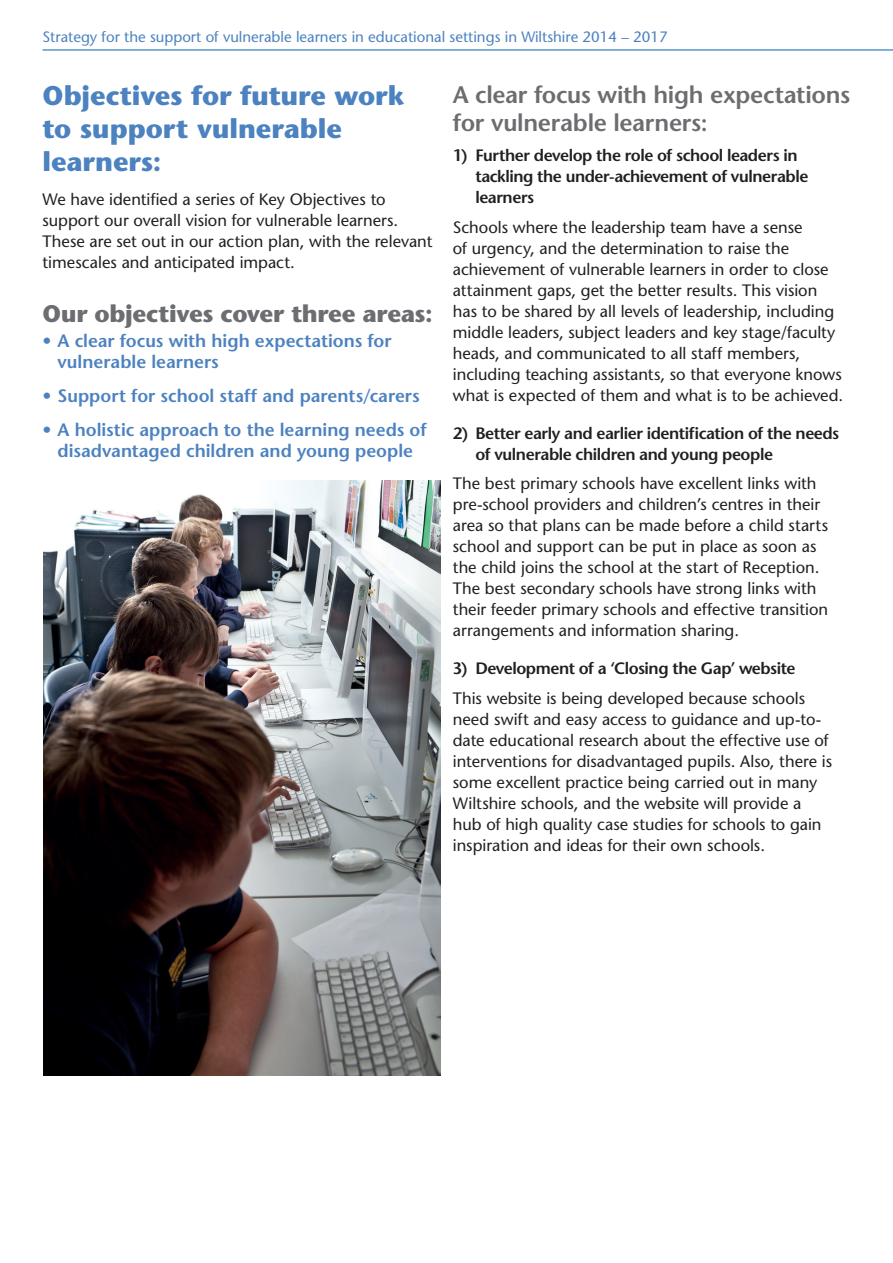
<style>
.page{position:relative;width:893px;height:1263px;background:#fff}
.page>*{position:absolute;margin:0;border:0;box-sizing:border-box;transform-origin:0 0}
.t1{font:700 27px/33px "Stone Sans Std";color:#4c82c0}
.t2{font:600 24px/28.8px "Stone Sans Std";letter-spacing:-.01em;color:#6c6d70}
.t3{font:700 24px "Stone Sans Std";letter-spacing:-.015em;color:#6c6d70}
.t4{font:600 18px/21px "Stone Sans Std";color:#4c82c0}
.t5{font:500 16.5px/21px "Stone Sans Std";color:#231f20}
.t6{font:600 16.5px/21px "Stone Sans Std";letter-spacing:-.025em;color:#231f20}
.t7{font:500 15px "Stone Sans Std";color:#4c82c0}
</style>
<div class="page">
<hr style="left:43px;top:50px;width:850px;height:1px;background:#0164ad">
<img style="left:43px;top:481px;width:397px;height:595px">
<p class="t7" style="left:43px;top:28px;width:627px">Strategy for the support of vulnerable learners in educational settings in Wiltshire 2014 – 2017</p>
<h1 class="t1" style="left:43px;top:79px;width:364px">Objectives for future work to support vulnerable learners:</h1>
<p class="t5" style="left:43px;top:188px;width:391px">We have identified a series of Key Objectives to support our overall vision for vulnerable learners.<br>These are set out in our action plan, with the relevant timescales and anticipated impact.</p>
<h2 class="t3" style="left:43px;top:299px;width:392px">Our objectives cover three areas:</h2>
<p class="t4" style="left:58px;top:330px;width:336px;text-indent:-15px">• A clear focus with high expectations for vulnerable learners</p>
<p class="t4" style="left:43px;top:385px;width:379px">• Support for school staff and parents/carers</p>
<p class="t4" style="left:43px;top:419px;width:386px;text-align:center">• A holistic approach to the learning needs of disadvantaged children and young people</p>
<h2 class="t2" style="left:453px;top:80px;width:399px">A clear focus with high expectations for vulnerable learners:</h2>
<p class="t6" style="left:475px;top:145px;width:335px;text-indent:-23px">1) Further develop the role of school leaders in tackling the under-achievement of vulnerable learners</p>
<p class="t5" style="left:453px;top:216px;width:392px">Schools where the leadership team have a sense<br>of urgency, and the determination to raise the achievement of vulnerable learners in order to close attainment gaps, get the better results. This vision has to be shared by all levels of leadership, including middle leaders, subject leaders and key stage/faculty heads, and communicated to all staff members, including teaching assistants, so that everyone knows what is expected of them and what is to be achieved.</p>
<p class="t6" style="left:475px;top:422px;width:365px;text-indent:-23px">2) Better early and earlier identification of the needs of vulnerable children and young people</p>
<p class="t5" style="left:453px;top:473px;width:377px">The best primary schools have excellent links with pre-school providers and children’s centres in their area so that plans can be made before a child starts school and support can be put in place as soon as the child joins the school at the start of Reception.<br>The best secondary schools have strong links with their feeder primary schools and effective transition arrangements and information sharing.</p>
<p class="t6" style="left:453px;top:658px;width:344px">3) Development of a ‘Closing the Gap’ website</p>
<p class="t5" style="left:453px;top:687px;width:381px">This website is being developed because schools need swift and easy access to guidance and up-to&shy;date educational research about the effective use of interventions for disadvantaged pupils. Also, there is some excellent practice being carried out in many Wiltshire schools, and the website will provide a hub of high quality case studies for schools to gain inspiration and ideas for their own schools.</p>
</div>
